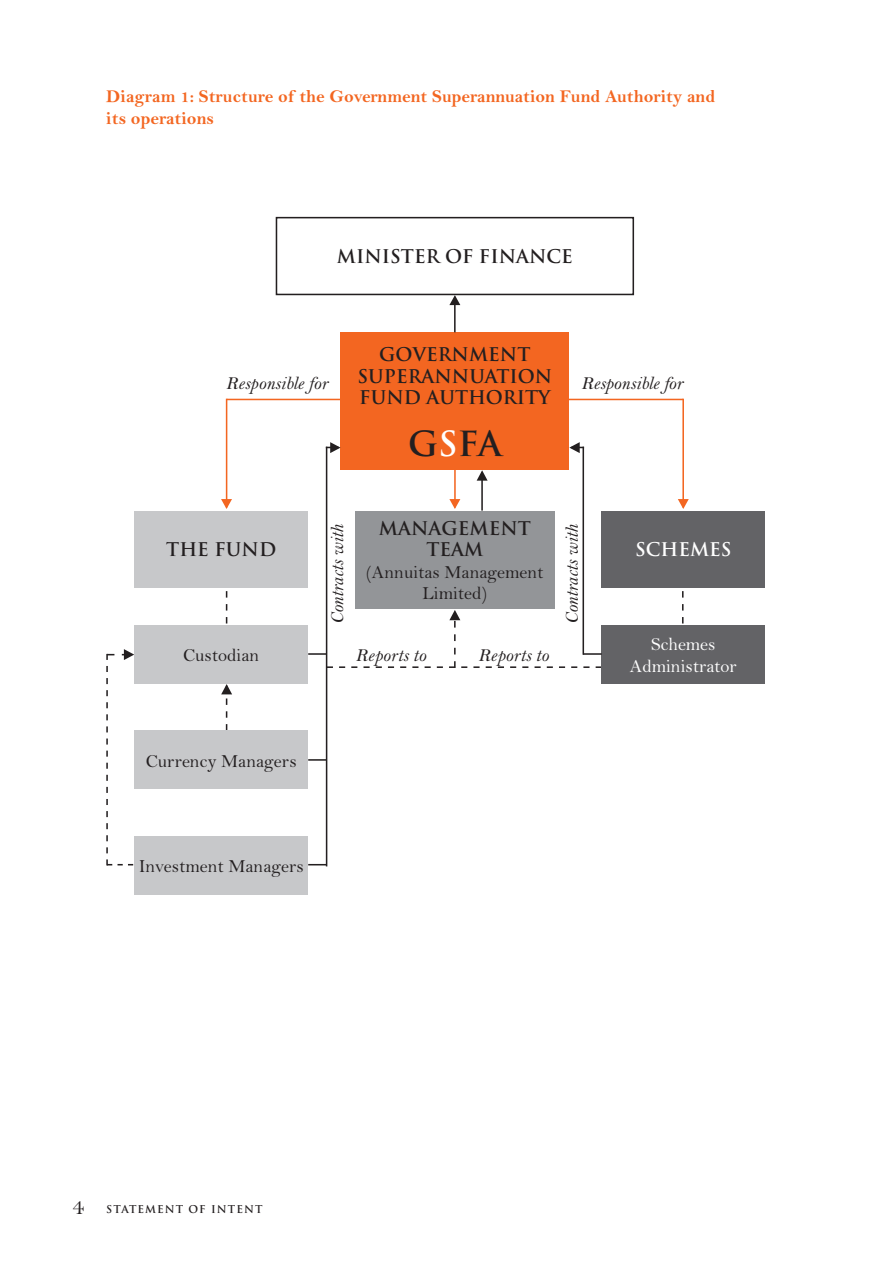
<style>
.page{position:relative;width:893px;height:1263px;background:#fff}
.page>*{position:absolute;margin:0;border:0;box-sizing:border-box;transform-origin:0 0}
.t1{font:700 33.75px "Trajan";color:#231f20}
.t2{font:24px "Bell";color:#231f20}
.t3{font:700 18.45px/21.5px "Trajan";color:#231f20;text-align:center}
.t4{font:italic 18.45px "Bell";color:#231f20}
.t5{font:18.45px/21.5px "Bell";color:#231f20;text-align:center}
.t6{font:18.45px/21.5px "Bell";color:#fff;text-align:center}
.t7{font:700 18.45px "Trajan";color:#fff}
.t8{font:700 18px/21px "Bell";color:#f36621}
.t9{font:700 10.5px "Trajan";letter-spacing:.1em;color:#231f20}
.s1{color:#fff}
</style>
<div class="page">
<div style="left:355px;top:511px;width:200px;height:97px;background:#939598"></div>
<svg style="left:106px;top:649px;width:28px;height:216px"></svg>
<svg style="left:221px;top:684px;width:11px;height:46px"></svg>
<svg style="left:226px;top:587px;width:1px;height:37px"></svg>
<svg style="left:682px;top:587px;width:2px;height:37px"></svg>
<div style="left:276px;top:217px;width:358px;height:78px;border:2px solid #231f20"></div>
<div style="left:602px;top:511px;width:163px;height:76px;background:#636366"></div>
<div style="left:134px;top:511px;width:174px;height:76px;background:#c7c8ca"></div>
<div style="left:134px;top:625px;width:174px;height:59px;background:#c7c8ca"></div>
<div style="left:134px;top:730px;width:174px;height:59px;background:#c7c8ca"></div>
<div style="left:134px;top:836px;width:174px;height:59px;background:#c7c8ca"></div>
<div style="left:602px;top:625px;width:163px;height:59px;background:#636366"></div>
<div style="left:341px;top:332px;width:228px;height:138px;background:#f36621"></div>
<hr style="left:454px;top:297px;width:2px;height:35px;background:#231f20">
<svg style="left:449px;top:295px;width:11px;height:10px"></svg>
<hr style="left:481px;top:472px;width:2px;height:39px;background:#231f20">
<svg style="left:477px;top:470px;width:11px;height:11px"></svg>
<hr style="left:569px;top:399px;width:114px;height:1px;background:#f36621">
<hr style="left:682px;top:399px;width:2px;height:108px;background:#f36621">
<svg style="left:678px;top:499px;width:11px;height:10px"></svg>
<hr style="left:227px;top:399px;width:113px;height:1px;background:#f36621">
<hr style="left:226px;top:399px;width:1px;height:108px;background:#f36621">
<svg style="left:221px;top:499px;width:11px;height:10px"></svg>
<hr style="left:454px;top:470px;width:2px;height:37px;background:#f36621">
<svg style="left:449px;top:499px;width:11px;height:10px"></svg>
<hr style="left:582px;top:447px;width:2px;height:208px;background:#231f20">
<svg style="left:569px;top:442px;width:15px;height:11px"></svg>
<svg style="left:308px;top:864px;width:18px;height:1px"></svg>
<svg style="left:308px;top:759px;width:18px;height:2px"></svg>
<svg style="left:308px;top:610px;width:294px;height:58px"></svg>
<hr style="left:326px;top:447px;width:1px;height:419px;background:#231f20">
<svg style="left:326px;top:442px;width:15px;height:11px"></svg>
<p class="t8" style="left:106px;top:86px;width:610px">Diagram 1: Structure of the Government Superannuation Fund Authority and its operations</p>
<p class="t3" style="left:337px;top:246px;width:237px">MINISTER OF FINANCE</p>
<p class="t3" style="left:358px;top:344px;width:196px">GOVERNMENT<br>SUPERANNUATION<br>FUND AUTHORITY</p>
<h1 class="t1" style="left:408px;top:422px;width:95px">G<span class="s1">S</span>FA</h1>
<p class="t4" style="left:226px;top:372px;width:104px">Responsible for</p>
<p class="t4" style="left:581px;top:372px;width:104px">Responsible for</p>
<p class="t3" style="left:379px;top:517px;width:154px">MANAGEMENT<br>TEAM</p>
<p class="t5" style="left:366px;top:561px;width:179px">(Annuitas Management<br>Limited)</p>
<p class="t4" style="left:327px;top:624px;width:102px;rotate:-90deg">Contracts with</p>
<p class="t4" style="left:562px;top:624px;width:102px;rotate:-90deg">Contracts with</p>
<p class="t4" style="left:355px;top:645px;width:72px">Reports to</p>
<p class="t4" style="left:478px;top:645px;width:72px">Reports to</p>
<p class="t3" style="left:166px;top:539px;width:112px">THE FUND</p>
<p class="t7" style="left:635px;top:538px;width:98px">SCHEMES</p>
<p class="t6" style="left:630px;top:634px;width:109px">Schemes<br>Administrator</p>
<p class="t5" style="left:183px;top:645px;width:78px">Custodian</p>
<p class="t5" style="left:146px;top:750px;width:152px">Currency Managers</p>
<p class="t5" style="left:139px;top:856px;width:167px">Investment Managers</p>
<h2 class="t2" style="left:72px;top:1193px;width:13px">4</h2>
<p class="t9" style="left:106px;top:1202px;width:158px">STATEMENT OF INTENT</p>
</div>
